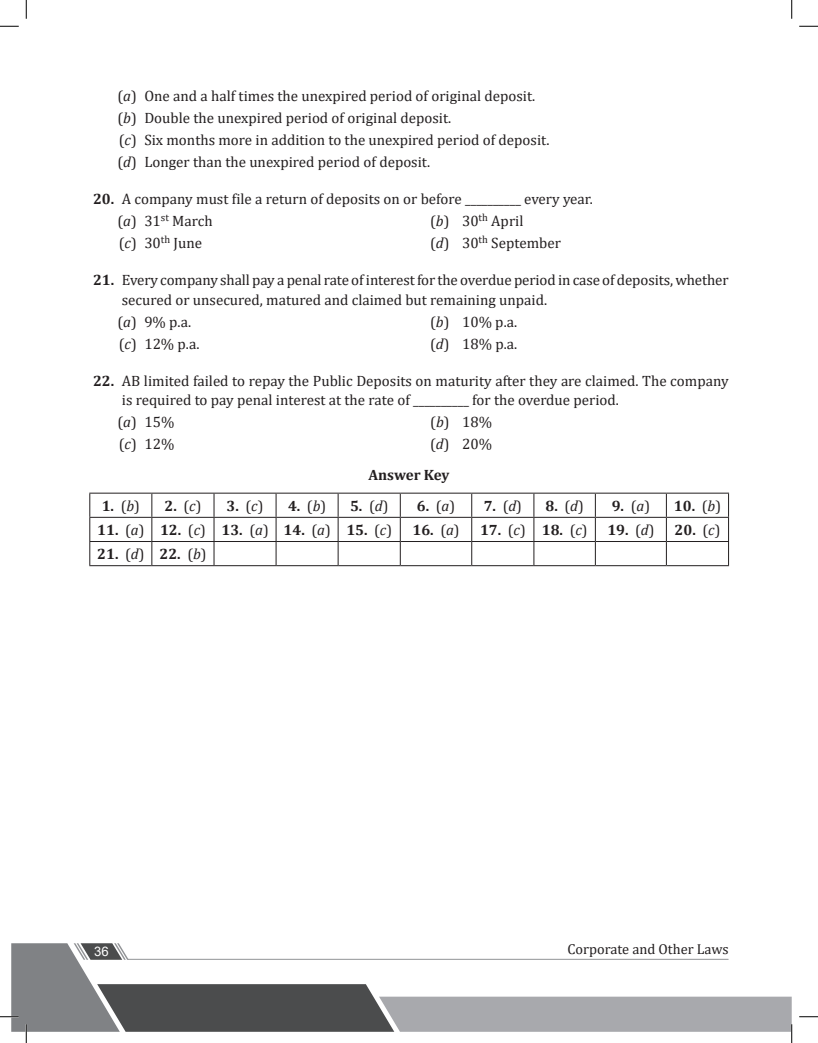
<style>
.page{position:relative;width:818px;height:1043px;background:#fff}
.page>*{position:absolute;margin:0;border:0;box-sizing:border-box;transform-origin:0 0}
.t1{font:15px/22px "Cambria";color:#231f20}
.t2{font:700 15px/31px "Cambria";color:#231f20}
.t3{font:14.38px "Cambria";color:#231f20}
.t4{font:13.12px "Arial";color:#fff}
.s1{font-style:italic}
.s2{font-weight:700}
.s3{font-weight:400}
.s4{font-weight:400;font-style:italic}
</style>
<div class="page">
<svg style="left:90px;top:493px;width:638px;height:72px"></svg>
<hr style="left:89px;top:492px;width:63px;height:1px;background:#231f20">
<hr style="left:152px;top:492px;width:62px;height:1px;background:#231f20">
<hr style="left:214px;top:492px;width:62px;height:1px;background:#231f20">
<hr style="left:276px;top:492px;width:62px;height:1px;background:#231f20">
<hr style="left:338px;top:492px;width:62px;height:1px;background:#231f20">
<hr style="left:400px;top:492px;width:71px;height:1px;background:#231f20">
<hr style="left:471px;top:492px;width:63px;height:1px;background:#231f20">
<hr style="left:534px;top:492px;width:61px;height:1px;background:#231f20">
<hr style="left:595px;top:492px;width:71px;height:1px;background:#231f20">
<hr style="left:666px;top:492px;width:63px;height:1px;background:#231f20">
<hr style="left:89px;top:517px;width:63px;height:1px;background:#231f20">
<hr style="left:152px;top:517px;width:62px;height:1px;background:#231f20">
<hr style="left:214px;top:517px;width:62px;height:1px;background:#231f20">
<hr style="left:276px;top:517px;width:62px;height:1px;background:#231f20">
<hr style="left:338px;top:517px;width:62px;height:1px;background:#231f20">
<hr style="left:400px;top:517px;width:71px;height:1px;background:#231f20">
<hr style="left:471px;top:517px;width:63px;height:1px;background:#231f20">
<hr style="left:534px;top:517px;width:61px;height:1px;background:#231f20">
<hr style="left:595px;top:517px;width:71px;height:1px;background:#231f20">
<hr style="left:666px;top:517px;width:63px;height:1px;background:#231f20">
<hr style="left:89px;top:541px;width:63px;height:1px;background:#231f20">
<svg style="left:89px;top:493px;width:1px;height:72px"></svg>
<hr style="left:152px;top:541px;width:62px;height:1px;background:#231f20">
<svg style="left:151px;top:493px;width:1px;height:72px"></svg>
<hr style="left:214px;top:541px;width:62px;height:1px;background:#231f20">
<svg style="left:213px;top:493px;width:1px;height:72px"></svg>
<hr style="left:276px;top:541px;width:62px;height:1px;background:#231f20">
<svg style="left:275px;top:493px;width:1px;height:72px"></svg>
<hr style="left:338px;top:541px;width:62px;height:1px;background:#231f20">
<svg style="left:337px;top:493px;width:1px;height:72px"></svg>
<hr style="left:400px;top:541px;width:71px;height:1px;background:#231f20">
<svg style="left:400px;top:493px;width:1px;height:72px"></svg>
<hr style="left:471px;top:541px;width:63px;height:1px;background:#231f20">
<svg style="left:471px;top:493px;width:1px;height:72px"></svg>
<hr style="left:534px;top:541px;width:61px;height:1px;background:#231f20">
<svg style="left:533px;top:493px;width:1px;height:72px"></svg>
<hr style="left:595px;top:541px;width:71px;height:1px;background:#231f20">
<svg style="left:595px;top:493px;width:1px;height:72px"></svg>
<hr style="left:666px;top:541px;width:63px;height:1px;background:#231f20">
<svg style="left:665px;top:493px;width:1px;height:72px"></svg>
<svg style="left:728px;top:493px;width:1px;height:72px"></svg>
<hr style="left:89px;top:565px;width:63px;height:1px;background:#231f20">
<hr style="left:152px;top:565px;width:62px;height:1px;background:#231f20">
<hr style="left:214px;top:565px;width:62px;height:1px;background:#231f20">
<hr style="left:276px;top:565px;width:62px;height:1px;background:#231f20">
<hr style="left:338px;top:565px;width:62px;height:1px;background:#231f20">
<hr style="left:400px;top:565px;width:71px;height:1px;background:#231f20">
<hr style="left:471px;top:565px;width:63px;height:1px;background:#231f20">
<hr style="left:534px;top:565px;width:61px;height:1px;background:#231f20">
<hr style="left:595px;top:565px;width:71px;height:1px;background:#231f20">
<hr style="left:666px;top:565px;width:63px;height:1px;background:#231f20">
<svg style="left:0;top:25px;width:19px;height:2px"></svg>
<svg style="left:799px;top:25px;width:19px;height:2px"></svg>
<svg style="left:799px;top:1016px;width:19px;height:1px"></svg>
<svg style="left:25px;top:0;width:2px;height:19px"></svg>
<svg style="left:791px;top:0;width:1px;height:19px"></svg>
<svg style="left:0;top:943px;width:792px;height:99px"></svg>
<p class="t1" style="left:117px;top:85px;width:433px">(<span class="s1">a</span>) One and a half times the unexpired period of original deposit. (<span class="s1">b</span>) Double the unexpired period of original deposit.<br>(<span class="s1">c</span>) Six months more in addition to the unexpired period of deposit. (<span class="s1">d</span>) Longer than the unexpired period of deposit.</p>
<p class="t1" style="left:117px;top:188px;width:476px;text-indent:-24px"><span class="s2">20.</span> A company must file a return of deposits on or before __________ every year. (<span class="s1">a</span>) 31<sup>st</sup> March</p>
<p class="t1" style="left:430px;top:210px;width:95px">(<span class="s1">b</span>) 30<sup>th</sup> April</p>
<p class="t1" style="left:119px;top:232px;width:85px">(<span class="s1">c</span>) 30<sup>th</sup> June</p>
<p class="t1" style="left:430px;top:232px;width:132px">(<span class="s1">d</span>) 30<sup>th</sup> September</p>
<p class="t1" style="left:122px;top:270px;width:608px;line-height:19.5px;text-indent:-29px"><span class="s2">21.</span> Every company shall pay a penal rate of interest for the overdue period in case of deposits, whether secured or unsecured, matured and claimed but remaining unpaid.</p>
<p class="t1" style="left:117px;top:310px;width:75px">(<span class="s1">a</span>) 9% p.a.</p>
<p class="t1" style="left:430px;top:310px;width:88px">(<span class="s1">b</span>) 10% p.a.</p>
<p class="t1" style="left:119px;top:332px;width:82px">(<span class="s1">c</span>) 12% p.a.</p>
<p class="t1" style="left:430px;top:332px;width:88px">(<span class="s1">d</span>) 18% p.a.</p>
<p class="t1" style="left:122px;top:371px;width:608px;line-height:19.5px;text-indent:-29px"><span class="s2">22.</span> AB limited failed to repay the Public Deposits on maturity after they are claimed. The company is required to pay penal interest at the rate of __________ for the overdue period.</p>
<p class="t1" style="left:117px;top:411px;width:58px">(<span class="s1">a</span>) 15%</p>
<p class="t1" style="left:430px;top:411px;width:63px">(<span class="s1">b</span>) 18%</p>
<p class="t1" style="left:119px;top:433px;width:57px">(<span class="s1">c</span>) 12%</p>
<p class="t2" style="left:368px;top:428px;width:125px;text-indent:62px"><span class="s3">(</span><span class="s4">d</span><span class="s3">) 20%<br></span>Answer Key</p>
<p class="t2" style="left:102px;top:490px;width:40px">1. <span class="s3">(</span><span class="s4">b</span><span class="s3">)</span></p>
<p class="t2" style="left:164px;top:490px;width:38px">2. <span class="s3">(</span><span class="s4">c</span><span class="s3">)</span></p>
<p class="t2" style="left:226px;top:490px;width:38px">3. <span class="s3">(</span><span class="s4">c</span><span class="s3">)</span></p>
<p class="t2" style="left:288px;top:490px;width:40px">4. <span class="s3">(</span><span class="s4">b</span><span class="s3">)</span></p>
<p class="t2" style="left:350px;top:490px;width:40px">5. <span class="s3">(</span><span class="s4">d</span><span class="s3">)</span></p>
<p class="t2" style="left:417px;top:490px;width:40px">6. <span class="s3">(</span><span class="s4">a</span><span class="s3">)</span></p>
<p class="t2" style="left:483px;top:490px;width:40px">7. <span class="s3">(</span><span class="s4">d</span><span class="s3">)</span></p>
<p class="t2" style="left:545px;top:490px;width:40px">8. <span class="s3">(</span><span class="s4">d</span><span class="s3">)</span></p>
<p class="t2" style="left:611px;top:490px;width:40px">9. <span class="s3">(</span><span class="s4">a</span><span class="s3">)</span></p>
<p class="t2" style="left:674px;top:490px;width:49px">10. <span class="s3">(</span><span class="s4">b</span><span class="s3">)</span></p>
<p class="t2" style="left:97px;top:514px;width:296px">11. <span class="s3">(</span><span class="s4">a</span><span class="s3">)</span> 12. <span class="s3">(</span><span class="s4">c</span><span class="s3">)</span> 13. <span class="s3">(</span><span class="s4">a</span><span class="s3">)</span> 14. <span class="s3">(</span><span class="s4">a</span><span class="s3">)</span> 15. <span class="s3">(</span><span class="s4">c</span><span class="s3">)</span></p>
<p class="t2" style="left:412px;top:514px;width:49px">16. <span class="s3">(</span><span class="s4">a</span><span class="s3">)</span></p>
<p class="t2" style="left:480px;top:514px;width:109px">17. <span class="s3">(</span><span class="s4">c</span><span class="s3">)</span> 18. <span class="s3">(</span><span class="s4">c</span><span class="s3">)</span></p>
<p class="t2" style="left:607px;top:514px;width:49px">19. <span class="s3">(</span><span class="s4">d</span><span class="s3">)</span></p>
<p class="t2" style="left:674px;top:514px;width:47px">20. <span class="s3">(</span><span class="s4">c</span><span class="s3">)</span></p>
<p class="t2" style="left:97px;top:538px;width:111px">21. <span class="s3">(</span><span class="s4">d</span><span class="s3">)</span> 22. <span class="s3">(</span><span class="s4">b</span><span class="s3">)</span></p>
<p class="t4" style="left:94px;top:942px;width:16px">36</p>
<p class="t3" style="left:567px;top:940px;width:163px">Corporate and Other Laws</p>
</div>
